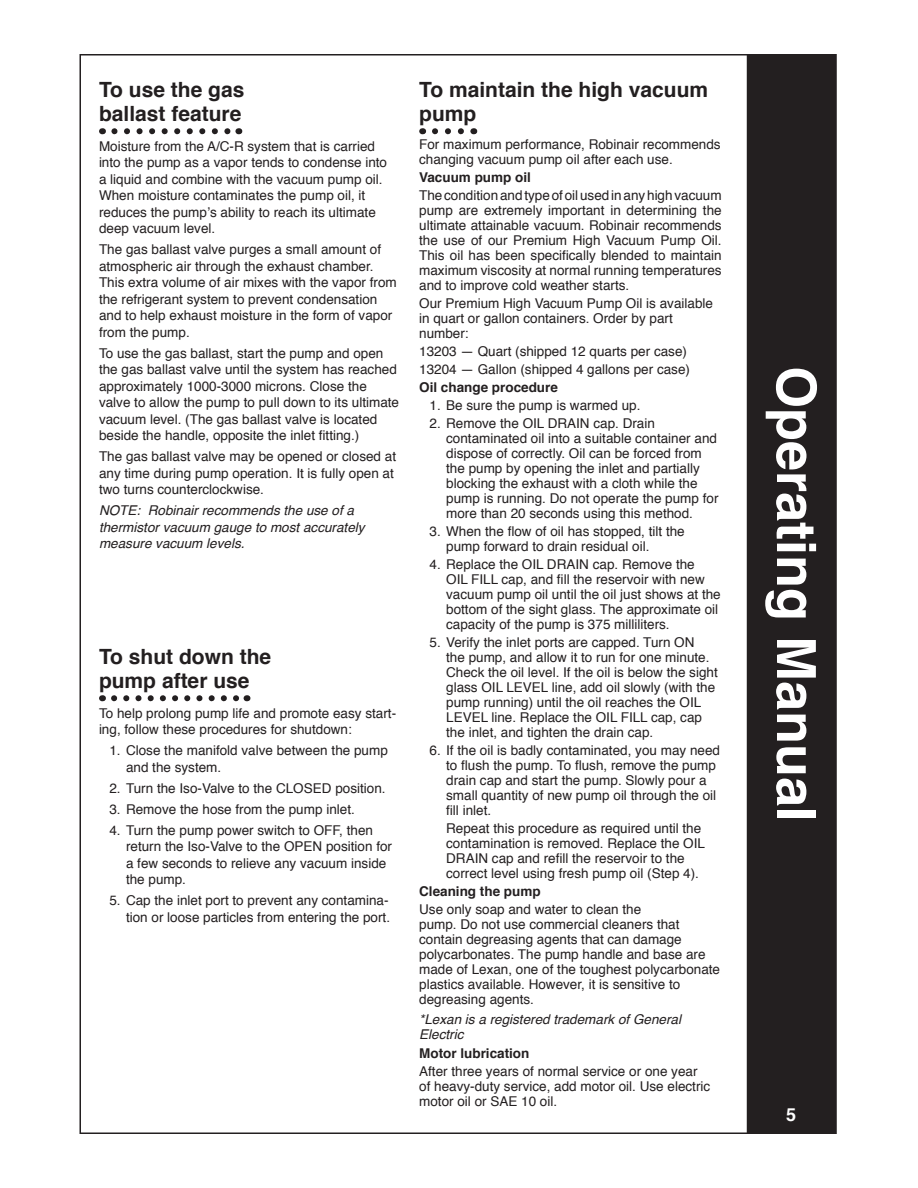
<style>
.page{position:relative;width:918px;height:1188px;background:#fff}
.page>*{position:absolute;margin:0;border:0;box-sizing:border-box;transform-origin:0 0}
.sidehead{font:700 54px "Helvetica";color:#fff}
.Headline{font:700 21px/24px "Helvetica";color:#231f20}
.t1{font:700 18px "Helvetica";color:#fff}
.Body_text{font:13.5px/15px "Helvetica";color:#231f20}
.Instruction{font:13.5px/15px "Helvetica";color:#231f20}
.Body_text-2{font:italic 13.5px/16.5px "Helvetica";color:#231f20}
.Body_text-3{font:700 13.5px "Helvetica";color:#231f20}
.Lexan{font:italic 13.5px/15px "Helvetica";color:#231f20}
</style>
<div class="page">
<div style="left:748px;top:55px;width:88px;height:1078px;background:#231f20"></div>
<div style="left:747px;top:54px;width:90px;height:1080px;border:2px solid #231f20"></div>
<svg style="left:114px;top:128px;width:117px;height:6px"></svg>
<svg style="left:435px;top:128px;width:29px;height:6px"></svg>
<svg style="left:114px;top:695px;width:125px;height:6px"></svg>
<p class="Headline" style="left:99px;top:78px;width:147px">To use the gas ballast feature</p>
<p class="Body_text" style="left:99px;top:138px;width:290px;line-height:16.5px">Moisture from the A/C-R system that is carried into the pump as a vapor tends to condense into a liquid and combine with the vacuum pump oil.<br>When moisture contaminates the pump oil, it reduces the pump’s ability to reach its ultimate deep vacuum level.</p>
<p class="Body_text" style="left:99px;top:242px;width:299px;line-height:16.5px">The gas ballast valve purges a small amount of atmospheric air through the exhaust chamber.<br>This extra volume of air mixes with the vapor from the refrigerant system to prevent condensation and to help exhaust moisture in the form of vapor from the pump.</p>
<p class="Body_text" style="left:99px;top:345px;width:302px;line-height:16.5px">To use the gas ballast, start the pump and open the gas ballast valve until the system has reached approximately 1000‑3000 microns. Close the valve to allow the pump to pull down to its ultimate vacuum level. (The gas ballast valve is located beside the handle, opposite the inlet fitting.)</p>
<p class="Body_text" style="left:99px;top:449px;width:299px;line-height:16.5px">The gas ballast valve may be opened or closed at any time during pump operation. It is fully open at two turns counterclockwise.</p>
<p class="Body_text-2" style="left:99px;top:503px;width:267px">NOTE: Robinair recommends the use of a thermistor vacuum gauge to most accurately measure vacuum levels.</p>
<p class="Headline" style="left:99px;top:645px;width:174px">To shut down the pump after use</p>
<p class="Body_text" style="left:99px;top:705px;width:299px;line-height:16.5px">To help prolong pump life and promote easy start&shy;ing, follow these procedures for shutdown:</p>
<p class="Instruction" style="left:126px;top:743px;width:263px;line-height:16.5px;text-indent:-17px">1. Close the manifold valve between the pump and the system.</p>
<p class="Instruction" style="left:109px;top:781px;width:278px">2. Turn the Iso-Valve to the CLOSED position.</p>
<p class="Instruction" style="left:109px;top:802px;width:247px">3. Remove the hose from the pump inlet.</p>
<p class="Instruction" style="left:126px;top:822px;width:268px;line-height:16.5px;text-indent:-17px">4. Turn the pump power switch to OFF, then return the Iso-Valve to the OPEN position for a few seconds to relieve any vacuum inside the pump.</p>
<p class="Instruction" style="left:109px;top:893px;width:282px;line-height:16.5px;text-align:right">5. Cap the inlet port to prevent any contamina&shy;tion or loose particles from entering the port.</p>
<p class="Headline" style="left:419px;top:78px;width:291px">To maintain the high vacuum pump</p>
<p class="Body_text" style="left:419px;top:137px;width:303px">For maximum performance, Robinair recommends changing vacuum pump oil after each use.</p>
<p class="Body_text-3" style="left:419px;top:167px;width:113px">Vacuum pump oil</p>
<p class="Body_text" style="left:419px;top:188px;width:304px;text-align:justify">Thecondition andtypeofoilusedinanyhighvacuum pump are extremely important in determining the ultimate attainable vacuum. Robinair recommends the use of our Premium High Vacuum Pump Oil.<br>This oil has been specifically blended to maintain maximum viscosity at normal running temperatures</p>
<p class="Body_text" style="left:419px;top:278px;width:212px">and to improve cold weather starts.</p>
<p class="Body_text" style="left:419px;top:296px;width:295px">Our Premium High Vacuum Pump Oil is available in quart or gallon containers. Order by part number:</p>
<p class="Instruction" style="left:419px;top:344px;width:269px">13203 — Quart (shipped 12 quarts per case)</p>
<p class="Instruction" style="left:419px;top:362px;width:272px">13204 — Gallon (shipped 4 gallons per case)</p>
<p class="Body_text-3" style="left:419px;top:377px;width:140px">Oil change procedure</p>
<p class="Instruction" style="left:430px;top:398px;width:212px">1. Be sure the pump is warmed up.</p>
<p class="Instruction" style="left:446px;top:416px;width:274px;text-indent:-17px">2. Remove the OIL DRAIN cap. Drain contaminated oil into a suitable container and dispose of correctly. Oil can be forced from the pump by opening the inlet and partially blocking the exhaust with a cloth while the pump is running. Do not operate the pump for more than 20 seconds using this method.</p>
<p class="Instruction" style="left:446px;top:524px;width:240px;text-indent:-17px">3. When the flow of oil has stopped, tilt the pump forward to drain residual oil.</p>
<p class="Instruction" style="left:446px;top:557px;width:276px;text-indent:-17px">4. Replace the OIL DRAIN cap. Remove the<br>OIL FILL cap, and fill the reservoir with new vacuum pump oil until the oil just shows at the bottom of the sight glass. The approximate oil capacity of the pump is 375 milliliters.</p>
<p class="Instruction" style="left:446px;top:635px;width:273px;text-indent:-17px">5. Verify the inlet ports are capped. Turn ON<br>the pump, and allow it to run for one minute.<br>Check the oil level. If the oil is below the sight glass OIL LEVEL line, add oil slowly (with the pump running) until the oil reaches the OIL LEVEL line. Replace the OIL FILL cap, cap the inlet, and tighten the drain cap.</p>
<p class="Instruction" style="left:446px;top:743px;width:275px;text-indent:-17px">6. If the oil is badly contaminated, you may need to flush the pump. To flush, remove the pump drain cap and start the pump. Slowly pour a small quantity of new pump oil through the oil fill inlet.</p>
<p class="Body_text" style="left:446px;top:821px;width:260px">Repeat this procedure as required until the contamination is removed. Replace the OIL DRAIN cap and refill the reservoir to the correct level using fresh pump oil (Step 4).</p>
<p class="Body_text-3" style="left:419px;top:881px;width:123px">Cleaning the pump</p>
<p class="Body_text" style="left:419px;top:902px;width:302px">Use only soap and water to clean the<br>pump. Do not use commercial cleaners that contain degreasing agents that can damage polycarbonates. The pump handle and base are made of Lexan, one of the toughest polycarbonate plastics available. However, it is sensitive to degreasing agents.</p>
<p class="Lexan" style="left:419px;top:1012px;width:263px">*Lexan is a registered trademark of General<br>Electric</p>
<p class="Body_text-3" style="left:419px;top:1043px;width:112px">Motor lubrication</p>
<p class="Body_text" style="left:419px;top:1064px;width:293px">After three years of normal service or one year of heavy-duty service, add motor oil. Use electric motor oil or SAE 10 oil.</p>
<p class="sidehead" style="left:840px;top:366px;width:458px;rotate:90deg">Operating Manual</p>
<p class="t1" style="left:786px;top:1100px;width:12px">5</p>
</div>
